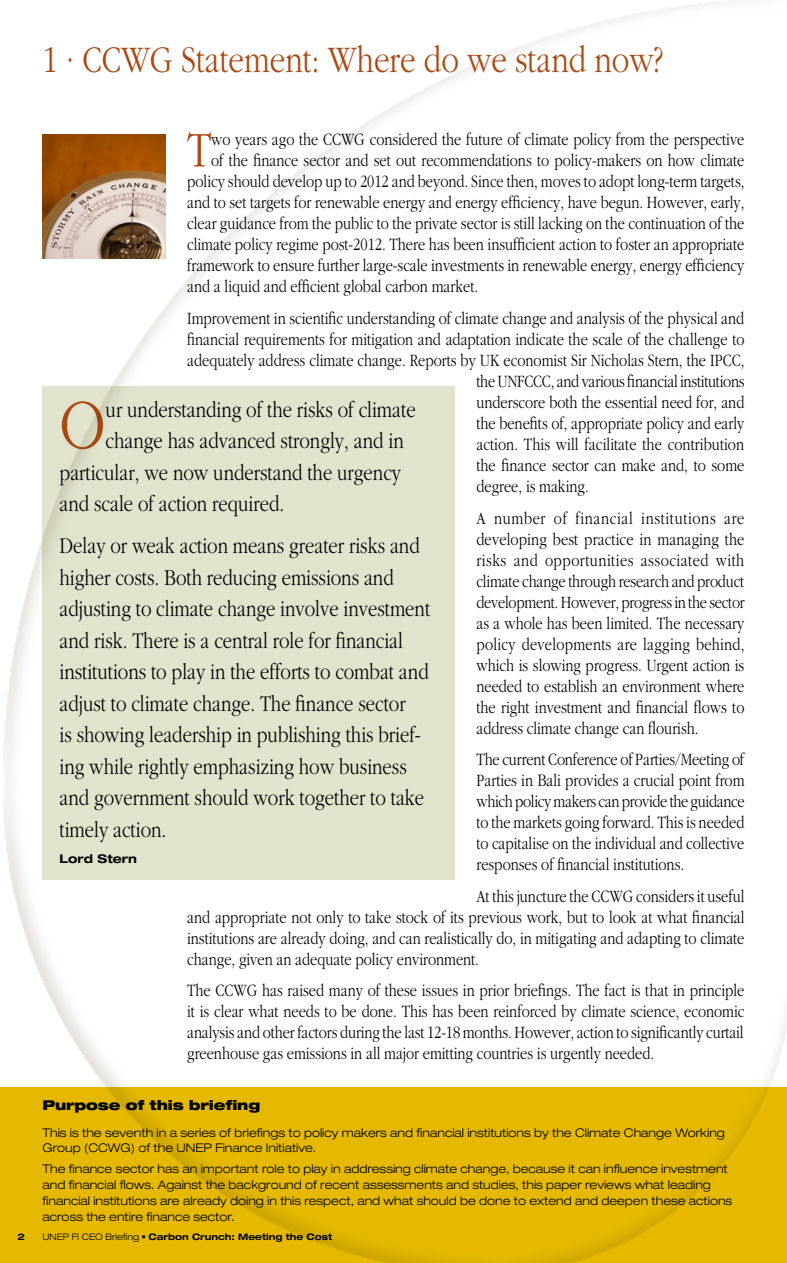
<style>
.page{position:relative;width:787px;height:1263px;background:#fff}
.page>*{position:absolute;margin:0;border:0;box-sizing:border-box;transform-origin:0 0}
.t1{font:300 73.8px "Aplgaram";color:#a94a14}
.t2{font:300 51.75px "Aplgaram";color:#a94a14}
.t3{font:300 39px "Aplgaram";color:#a94a14}
.t4{font:300 23.25px/31.5px "Aplgaram";color:#000}
.t5{font:300 18px/21px "Aplgaram";color:#000;text-align:justify}
.t6{font:900 expanded 13.5px "Helvetica Neue";letter-spacing:-.01em;color:#000}
.t7{font:300 expanded 12px/15.8px "Helvetica Neue";color:#000}
.t8{font:700 expanded 12px "Helvetica Neue";color:#000}
.t9{font:700 expanded 9px "Helvetica Neue";color:#000}
.s1{font-weight:300}
</style>
<div class="page">
<img style="left:3px;top:0;width:784px;height:1087px">
<div style="left:43px;top:387px;width:412px;height:493px;background:#e1e3cd"></div>
<img style="left:43px;top:135px;width:123px;height:124px">
<div style="left:0;top:1087px;width:787px;height:176px;background:#e4b900"></div>
<h3 class="t3" style="left:43px;top:38px;width:622px">1 · CCWG Statement: Where do we stand now?</h3>
<h2 class="t2" style="left:187px;top:122px;width:25px">T</h2>
<p class="t5" style="left:211px;top:129px;width:534px">wo years ago the CCWG considered the future of climate policy from the perspective</p>
<p class="t5" style="left:211px;top:150px;width:535px">of the finance sector and set out recommendations to policy-makers on how climate</p>
<p class="t5" style="left:187px;top:171px;width:559px">policy should develop up to 2012 and beyond. Since then, moves to adopt long-term targets,</p>
<p class="t5" style="left:187px;top:192px;width:559px">and to set targets for renewable energy and energy efficiency, have begun. However, early,</p>
<p class="t5" style="left:187px;top:213px;width:558px">clear guidance from the public to the private sector is still lacking on the continuation of the</p>
<p class="t5" style="left:187px;top:234px;width:558px">climate policy regime post-2012. There has been insufficient action to foster an appropriate</p>
<p class="t5" style="left:187px;top:255px;width:559px">framework to ensure further large-scale investments in renewable energy, energy efficiency</p>
<p class="t5" style="left:187px;top:276px;width:292px">and a liquid and efficient global carbon market.</p>
<p class="t5" style="left:187px;top:308px;width:558px">Improvement in scientific understanding of climate change and analysis of the physical and</p>
<p class="t5" style="left:187px;top:329px;width:558px">financial requirements for mitigation and adaptation indicate the scale of the challenge to</p>
<p class="t5" style="left:187px;top:350px;width:559px">adequately address climate change. Reports by UK economist Sir Nicholas Stern, the IPCC,</p>
<p class="t5" style="left:476px;top:371px;width:270px">the UNFCCC, and various financial institutions</p>
<p class="t5" style="left:476px;top:392px;width:269px">underscore both the essential need for, and</p>
<p class="t5" style="left:476px;top:413px;width:269px">the benefits of, appropriate policy and early</p>
<p class="t5" style="left:476px;top:434px;width:269px">action. This will facilitate the contribution</p>
<p class="t5" style="left:476px;top:455px;width:269px">the finance sector can make and, to some</p>
<p class="t5" style="left:476px;top:476px;width:114px">degree, is making.</p>
<p class="t5" style="left:476px;top:507px;width:270px">A number of financial institutions are developing best practice in managing the risks and opportunities associated with climate change through research and product development. However, progress in the sector as a whole has been limited. The necessary policy developments are lagging behind, which is slowing progress. Urgent action is needed to establish an environment where the right investment and financial flows to address climate change can flourish.</p>
<p class="t5" style="left:476px;top:749px;width:270px">The current Conference of Parties/Meeting of Parties in Bali provides a crucial point from which policy makers can provide the guidance to the markets going forward. This is needed to capitalise on the individual and collective responses of financial institutions.</p>
<p class="t5" style="left:187px;top:886px;width:559px;text-indent:289px">At this juncture the CCWG considers it useful and appropriate not only to take stock of its previous work, but to look at what financial institutions are already doing, and can realistically do, in mitigating and adapting to climate change, given an adequate policy environment.</p>
<p class="t5" style="left:187px;top:980px;width:559px">The CCWG has raised many of these issues in prior briefings. The fact is that in principle it is clear what needs to be done. This has been reinforced by climate science, economic analysis and other factors during the last 12-18 months. However, action to significantly curtail greenhouse gas emissions in all major emitting countries is urgently needed.</p>
<h1 class="t1" style="left:60px;top:385px;width:48px">O</h1>
<p class="t4" style="left:106px;top:394px;width:311px">ur understanding of the risks of climate</p>
<p class="t4" style="left:106px;top:425px;width:299px">change has advanced strongly, and in</p>
<p class="t4" style="left:60px;top:457px;width:343px">particular, we now understand the urgency</p>
<p class="t4" style="left:60px;top:488px;width:226px">and scale of action required.</p>
<p class="t4" style="left:60px;top:530px;width:372px">Delay or weak action means greater risks and higher costs. Both reducing emissions and adjusting to climate change involve investment and risk. There is a central role for financial institutions to play in the efforts to combat and adjust to climate change. The finance sector<br>is showing leadership in publishing this brief&shy;ing while rightly emphasizing how business and government should work together to take timely action.</p>
<p class="t8" style="left:60px;top:851px;width:79px">Lord Stern</p>
<p class="t6" style="left:43px;top:1097px;width:219px">Purpose of this briefing</p>
<p class="t7" style="left:43px;top:1124px;width:684px">This is the seventh in a series of briefings to policy makers and financial institutions by the Climate Change Working<br>Group (CCWG) of the UNEP Finance Initiative.</p>
<p class="t7" style="left:43px;top:1161px;width:691px">The finance sector has an important role to play in addressing climate change, because it can influence investment and financial flows. Against the background of recent assessments and studies, this paper reviews what leading financial institutions are already doing in this respect, and what should be done to extend and deepen these actions across the entire finance sector.</p>
<p class="t9" style="left:18px;top:1231px;width:9px">2</p>
<p class="t9" style="left:43px;top:1231px;width:291px"><span class="s1">UNEP FI CEO Briefing •</span> Carbon Crunch: Meeting the Cost</p>
</div>
